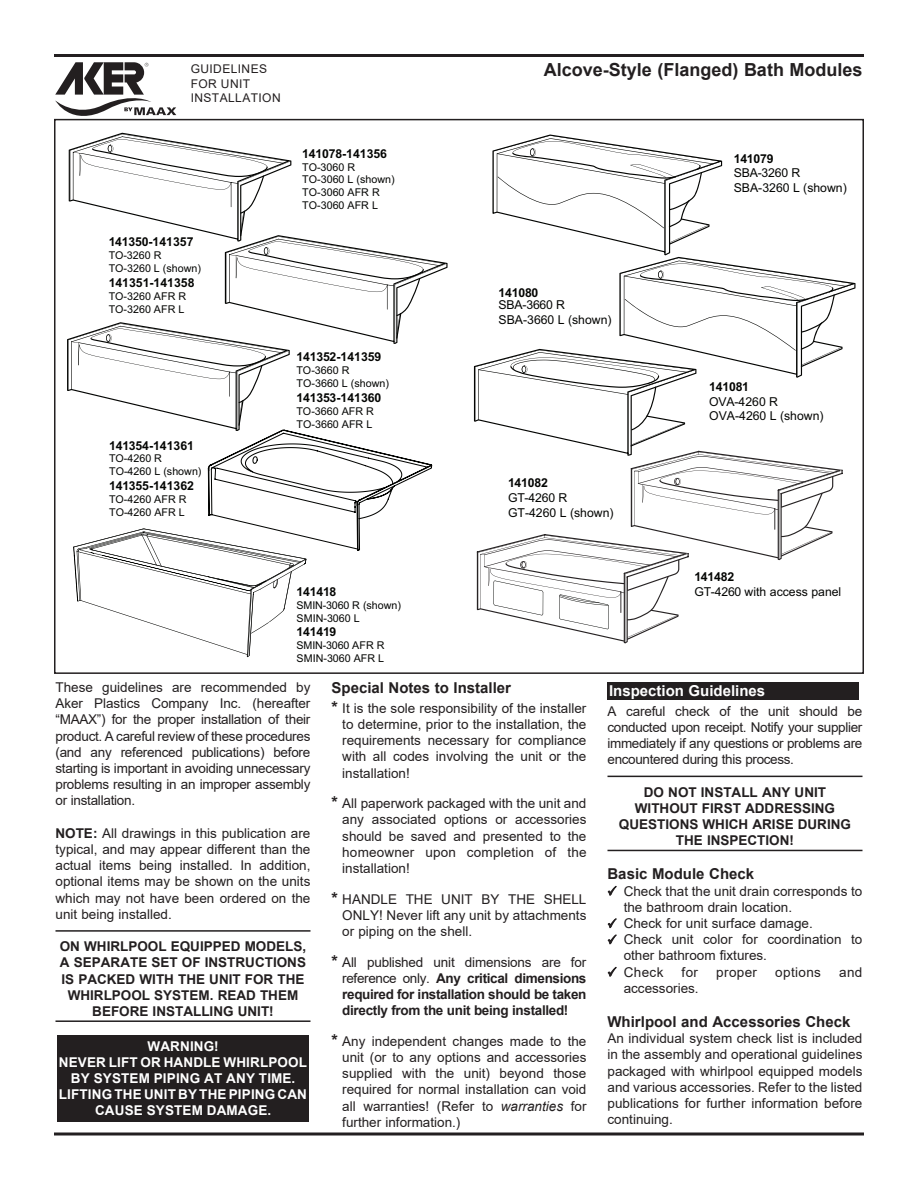
<style>
.page{position:relative;width:918px;height:1188px;background:#fff}
.page>*{position:absolute;margin:0;border:0;box-sizing:border-box;transform-origin:0 0}
.t1{font:700 18px "Arial";color:#231f20}
.Title_10pt_Blk{font:700 15px "Arial";color:#231f20}
.t2{font:700 15px "Arial";color:#fff}
.Txt_9pt{font:13.5px/16.2px "Arial";letter-spacing:-.01em;color:#231f20;text-align:justify}
.Txt_9pt_ret_1_Sp-Af{font:13.5px/16.2px "Arial";color:#231f20;text-align:justify}
.Txt_9pt_B-K_Rules{font:700 13.5px/16.2px "Arial";color:#231f20;text-align:center}
.Txt_9pt_ret_15{font:13.5px/16.2px "Arial";color:#231f20}
.Txt_9pt_ret_1_Sp-Af-2{font:700 13.5px/16.2px "Arial";letter-spacing:-.025em;color:#231f20;text-align:justify}
.t3{font:700 13.5px/16.2px "Arial";letter-spacing:.01em;color:#fff;text-align:center}
.Txt_9pt_ret_15-2{font:13.5px "Arial";letter-spacing:.03em;color:#231f20}
.t4{font:12.3px/14.7px "Arial";color:#040503}
.t5{font:700 12.3px "Arial";letter-spacing:-.015em;color:#040503}
.t6{font:12px "Arial";letter-spacing:.035em;color:#231f20}
.t7{font:10.65px/12.9px "Arial";color:#040503}
.s1{font-weight:700}
.s2{font-weight:700;font-size:16.5px}
.s3{font-size:16.5px}
.s4{font-weight:400}
.s5{font-style:italic}
</style>
<div class="page">
<hr style="left:54px;top:54px;width:810px;height:3px;background:#231f20">
<svg style="left:55px;top:62px;width:121px;height:54px"></svg>
<svg style="left:474px;top:135px;width:381px;height:508px"></svg>
<svg style="left:67px;top:133px;width:381px;height:524px"></svg>
<svg style="left:54px;top:1132px;width:810px;height:4px;background:#595657"></svg>
<hr style="left:56px;top:930px;width:254px;height:2px;background:#231f20">
<hr style="left:56px;top:1020px;width:254px;height:2px;background:#231f20">
<div style="left:57px;top:1035px;width:252px;height:86px;background:#231f20"></div>
<hr style="left:608px;top:776px;width:254px;height:1px;background:#231f20">
<hr style="left:608px;top:850px;width:254px;height:1px;background:#231f20">
<div style="left:608px;top:682px;width:251px;height:17px;background:#231f20"></div>
<svg style="left:608px;top:886px;width:9px;height:10px"></svg>
<svg style="left:608px;top:918px;width:9px;height:10px"></svg>
<svg style="left:608px;top:935px;width:9px;height:9px"></svg>
<svg style="left:608px;top:967px;width:9px;height:10px"></svg>
<p class="t6" style="left:191px;top:61px;width:78px">GUIDELINES</p>
<p class="t6" style="left:191px;top:75px;width:61px">FOR UNIT</p>
<p class="t6" style="left:191px;top:90px;width:91px">INSTALLATION</p>
<p class="t5" style="left:109px;top:233px;width:86px">141350-141357</p>
<p class="t7" style="left:109px;top:249px;width:94px">TO-3260 R<br>TO-3260 L (shown)</p>
<p class="t5" style="left:109px;top:274px;width:87px">141351-141358</p>
<p class="t7" style="left:109px;top:289px;width:79px">TO-3260 AFR R<br>TO-3260 AFR L</p>
<p class="t5" style="left:109px;top:437px;width:86px">141354-141361</p>
<p class="t7" style="left:109px;top:452px;width:94px">TO-4260 R<br>TO-4260 L (shown)</p>
<p class="t5" style="left:109px;top:477px;width:86px">141355-141362</p>
<p class="t7" style="left:109px;top:493px;width:79px">TO-4260 AFR R<br>TO-4260 AFR L</p>
<p class="t5" style="left:302px;top:145px;width:86px">141078-141356</p>
<p class="t7" style="left:302px;top:160px;width:94px">TO-3060 R<br>TO-3060 L (shown)<br>TO-3060 AFR R<br>TO-3060 AFR L</p>
<p class="t5" style="left:297px;top:348px;width:86px">141352-141359</p>
<p class="t7" style="left:297px;top:364px;width:94px">TO-3660 R<br>TO-3660 L (shown)</p>
<p class="t5" style="left:297px;top:389px;width:86px">141353-141360</p>
<p class="t7" style="left:297px;top:404px;width:79px">TO-3660 AFR R<br>TO-3660 AFR L</p>
<p class="t1" style="left:544px;top:57px;width:320px">Alcove-Style (Flanged) Bath Modules</p>
<p class="t4" style="left:499px;top:287px;width:68px;line-height:11.7px"><span class="s1">141080<br></span>SBA-3660 R</p>
<p class="t4" style="left:499px;top:312px;width:115px">SBA-3660 L (shown)</p>
<p class="t4" style="left:508px;top:476px;width:107px"><span class="s1">141082<br></span>GT-4260 R<br>GT-4260 L (shown)</p>
<p class="t4" style="left:734px;top:151px;width:115px"><span class="s1">141079<br></span>SBA-3260 R<br>SBA-3260 L (shown)</p>
<p class="t4" style="left:709px;top:379px;width:116px"><span class="s1">141081<br></span>OVA-4260 R<br>OVA-4260 L (shown)</p>
<p class="t5" style="left:694px;top:568px;width:41px">141482</p>
<p class="t5" style="left:297px;top:583px;width:41px">141418</p>
<p class="t4" style="left:694px;top:584px;width:149px">GT-4260 with access panel</p>
<p class="t7" style="left:297px;top:599px;width:106px">SMIN-3060 R (shown)<br>SMIN-3060 L</p>
<p class="t5" style="left:297px;top:623px;width:41px">141419</p>
<p class="t7" style="left:297px;top:639px;width:89px">SMIN-3060 AFR R<br>SMIN-3060 AFR L</p>
<p class="Txt_9pt" style="left:56px;top:679px;width:256px">These guidelines are recommended by Aker Plastics Company Inc. (hereafter “MAAX”) for the proper installation of their product. A careful review of these procedures (and any referenced publications) before starting is important in avoiding unnecessary problems resulting in an improper assembly or installation.</p>
<p class="Txt_9pt" style="left:56px;top:825px;width:257px"><span class="s1">NOTE:</span> All drawings in this publication are typical, and may appear different than the actual items being installed. In addition, optional items may be shown on the units which may not have been ordered on the unit being installed.</p>
<p class="Txt_9pt_B-K_Rules" style="left:60px;top:938px;width:248px">ON WHIRLPOOL EQUIPPED MODELS,<br>A SEPARATE SET OF INSTRUCTIONS<br>IS PACKED WITH THE UNIT FOR THE<br>WHIRLPOOL SYSTEM. READ THEM<br>BEFORE INSTALLING UNIT!</p>
<p class="t3" style="left:59px;top:1038px;width:250px">WARNING!<br>NEVER LIFT OR HANDLE WHIRLPOOL<br>BY SYSTEM PIPING AT ANY TIME.<br>LIFTING THE UNIT BY THE PIPING CAN<br>CAUSE SYSTEM DAMAGE.</p>
<p class="Title_10pt_Blk" style="left:332px;top:677px;width:181px">Special Notes to Installer</p>
<p class="Txt_9pt_ret_1_Sp-Af" style="left:342px;top:700px;width:246px;text-indent:-11px"><span class="s2">*</span> It is the sole responsibility of the installer to determine, prior to the installation, the requirements necessary for compliance with all codes involving the unit or the installation!</p>
<p class="Txt_9pt_ret_1_Sp-Af" style="left:342px;top:795px;width:246px;text-indent:-11px"><span class="s2">*</span> All paperwork packaged with the unit and any associated options or accessories should be saved and presented to the homeowner upon completion of the installation!</p>
<p class="Txt_9pt_ret_1_Sp-Af" style="left:342px;top:891px;width:246px;text-indent:-11px"><span class="s2">*</span> HANDLE THE UNIT BY THE SHELL ONLY! Never lift any unit by attachments or piping on the shell.</p>
<p class="Txt_9pt_ret_1_Sp-Af-2" style="left:342px;top:954px;width:246px;text-indent:-11px"><span class="s3">*</span> <span class="s4">All published unit dimensions are for reference only.</span> Any critical dimensions required for installation should be taken directly from the unit being installed!</p>
<p class="Txt_9pt_ret_1_Sp-Af" style="left:342px;top:1033px;width:246px;text-indent:-11px"><span class="s2">*</span> Any independent changes made to the unit (or to any options and accessories supplied with the unit) beyond those required for normal installation can void all warranties! (Refer to <span class="s5">warranties</span> for further information.)</p>
<p class="t2" style="left:609px;top:680px;width:158px">Inspection Guidelines</p>
<p class="Txt_9pt" style="left:608px;top:703px;width:256px">A careful check of the unit should be conducted upon receipt. Notify your supplier immediately if any questions or problems are encountered during this process.</p>
<p class="Txt_9pt_B-K_Rules" style="left:619px;top:784px;width:234px">DO NOT INSTALL ANY UNIT<br>WITHOUT FIRST ADDRESSING<br>QUESTIONS WHICH ARISE DURING<br>THE INSPECTION!</p>
<p class="Title_10pt_Blk" style="left:608px;top:864px;width:148px">Basic Module Check</p>
<p class="Txt_9pt_ret_15" style="left:624px;top:883px;width:240px">Check that the unit drain corresponds to the bathroom drain location.</p>
<p class="Txt_9pt_ret_15" style="left:624px;top:915px;width:191px">Check for unit surface damage.</p>
<p class="Txt_9pt_ret_15" style="left:624px;top:931px;width:240px">Check unit color for coordination to other bathroom fixtures.</p>
<p class="Txt_9pt_ret_15" style="left:624px;top:964px;width:41px">Check</p>
<p class="Txt_9pt_ret_15" style="left:682px;top:964px;width:18px">for</p>
<p class="Txt_9pt_ret_15" style="left:716px;top:964px;width:42px">proper</p>
<p class="Txt_9pt_ret_15-2" style="left:775px;top:963px;width:47px">options</p>
<p class="Txt_9pt_ret_15" style="left:839px;top:964px;width:25px">and</p>
<p class="Txt_9pt_ret_15" style="left:624px;top:980px;width:77px">accessories.</p>
<p class="Title_10pt_Blk" style="left:608px;top:1011px;width:244px">Whirlpool and Accessories Check</p>
<p class="Txt_9pt" style="left:608px;top:1030px;width:256px">An individual system check list is included in the assembly and operational guidelines packaged with whirlpool equipped models and various accessories. Refer to the listed publications for further information before continuing.</p>
</div>
